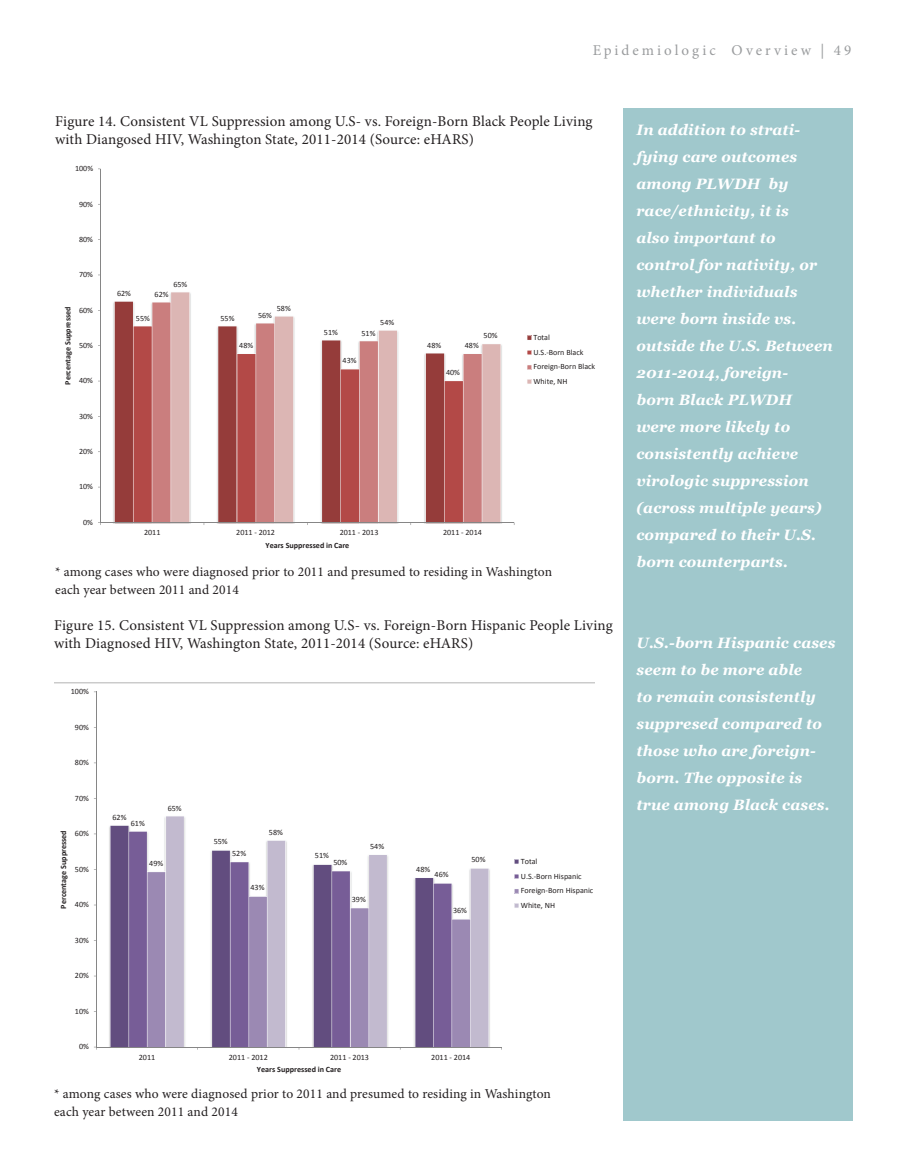
<style>
.page{position:relative;width:905px;height:1175px;background:#fff}
.page>*{position:absolute;margin:0;border:0;box-sizing:border-box;transform-origin:0 0}
.t1{font:italic 700 15px/27px "Georgia";letter-spacing:.01em;color:#fff}
.t2{font:15px/18px "Minion Pro";letter-spacing:.01em;color:#231f20}
.t3{font:15px "Minion Pro";letter-spacing:.2em;color:#9a9c9e}
.t4{font:13.5px/18px "Minion Pro";letter-spacing:.01em;color:#231f20}
.t5{font:8.1px/14.5px "Calibri";color:#231f20}
.t6{font:700 8.1px "Calibri";color:#231f20}
</style>
<div class="page">
<div style="left:623px;top:108px;width:229px;height:1012px;background:#a0c8cc"></div>
<svg style="left:98px;top:168px;width:434px;height:357px"></svg>
<svg style="left:54px;top:682px;width:540px;height:368px"></svg>
<p class="t3" style="left:592px;top:40px;width:260px">Epidemiologic Overview | 49</p>
<p class="t2" style="left:55px;top:112px;width:539px">Figure 14. Consistent VL Suppression among U.S- vs. Foreign-Born Black People Living with Diangosed HIV, Washington State, 2011-2014 (Source: eHARS)</p>
<p class="t5" style="left:75px;top:161px;width:20px">100%</p>
<p class="t5" style="left:79px;top:197px;width:15px">90%</p>
<p class="t5" style="left:79px;top:232px;width:15px">80%</p>
<p class="t5" style="left:79px;top:267px;width:15px">70%</p>
<p class="t6" style="left:63px;top:385px;width:80px;rotate:-90deg">Percentage Suppressed</p>
<p class="t5" style="left:79px;top:303px;width:15px">60%</p>
<p class="t5" style="left:79px;top:338px;width:15px">50%</p>
<p class="t5" style="left:79px;top:373px;width:15px">40%</p>
<p class="t5" style="left:79px;top:409px;width:15px">30%</p>
<p class="t5" style="left:79px;top:444px;width:15px">20%</p>
<p class="t5" style="left:79px;top:479px;width:15px">10%</p>
<p class="t5" style="left:83px;top:515px;width:11px">0%</p>
<p class="t5" style="left:117px;top:286px;width:16px">62%</p>
<p class="t5" style="left:173px;top:277px;width:16px">65%</p>
<p class="t5" style="left:155px;top:287px;width:16px">62%</p>
<p class="t5" style="left:136px;top:311px;width:16px">55%</p>
<p class="t5" style="left:220px;top:311px;width:16px">55%</p>
<p class="t5" style="left:277px;top:301px;width:16px">58%</p>
<p class="t5" style="left:258px;top:308px;width:16px">56%</p>
<p class="t5" style="left:239px;top:338px;width:16px">48%</p>
<p class="t5" style="left:324px;top:325px;width:16px">51%</p>
<p class="t5" style="left:380px;top:315px;width:16px">54%</p>
<p class="t5" style="left:361px;top:325px;width:16px">51%</p>
<p class="t5" style="left:342px;top:353px;width:16px">43%</p>
<p class="t5" style="left:427px;top:338px;width:16px">48%</p>
<p class="t5" style="left:483px;top:328px;width:16px">50%</p>
<p class="t5" style="left:465px;top:338px;width:16px">48%</p>
<p class="t5" style="left:446px;top:365px;width:16px">40%</p>
<p class="t5" style="left:144px;top:525px;width:18px">2011</p>
<p class="t5" style="left:236px;top:525px;width:40px">2011 ‐ 2012</p>
<p class="t5" style="left:339px;top:525px;width:40px">2011 ‐ 2013</p>
<p class="t5" style="left:443px;top:525px;width:40px">2011 ‐ 2014</p>
<p class="t6" style="left:265px;top:539px;width:85px">Years Suppressed in Care</p>
<p class="t5" style="left:533px;top:330px;width:63px">Total<br>U.S.‐Born Black<br>Foreign‐Born Black<br>White, NH</p>
<p class="t4" style="left:55px;top:563px;width:498px">* among cases who were diagnosed prior to 2011 and presumed to residing in Washington each year between 2011 and 2014</p>
<p class="t2" style="left:54px;top:616px;width:560px">Figure 15. Consistent VL Suppression among U.S- vs. Foreign-Born Hispanic People Living with Diagnosed HIV, Washington State, 2011-2014 (Source: eHARS)</p>
<p class="t5" style="left:71px;top:684px;width:20px">100%</p>
<p class="t5" style="left:75px;top:720px;width:16px">90%</p>
<p class="t5" style="left:75px;top:755px;width:16px">80%</p>
<p class="t5" style="left:75px;top:791px;width:16px">70%</p>
<p class="t6" style="left:58px;top:908px;width:80px;rotate:-90deg">Percentage Suppressed</p>
<p class="t5" style="left:75px;top:826px;width:16px">60%</p>
<p class="t5" style="left:75px;top:862px;width:16px">50%</p>
<p class="t5" style="left:75px;top:897px;width:16px">40%</p>
<p class="t5" style="left:75px;top:933px;width:16px">30%</p>
<p class="t5" style="left:75px;top:968px;width:16px">20%</p>
<p class="t5" style="left:75px;top:1004px;width:16px">10%</p>
<p class="t5" style="left:79px;top:1039px;width:11px">0%</p>
<p class="t5" style="left:112px;top:810px;width:16px">62%</p>
<p class="t5" style="left:131px;top:815px;width:16px">61%</p>
<p class="t5" style="left:168px;top:800px;width:16px">65%</p>
<p class="t5" style="left:149px;top:855px;width:16px">49%</p>
<p class="t5" style="left:214px;top:834px;width:16px">55%</p>
<p class="t5" style="left:232px;top:846px;width:16px">52%</p>
<p class="t5" style="left:269px;top:824px;width:16px">58%</p>
<p class="t5" style="left:250px;top:880px;width:16px">43%</p>
<p class="t5" style="left:315px;top:848px;width:16px">51%</p>
<p class="t5" style="left:333px;top:855px;width:16px">50%</p>
<p class="t5" style="left:370px;top:839px;width:16px">54%</p>
<p class="t5" style="left:352px;top:891px;width:16px">39%</p>
<p class="t5" style="left:416px;top:861px;width:16px">48%</p>
<p class="t5" style="left:434px;top:867px;width:16px">46%</p>
<p class="t5" style="left:471px;top:852px;width:16px">50%</p>
<p class="t5" style="left:453px;top:902px;width:16px">36%</p>
<p class="t5" style="left:139px;top:1050px;width:18px">2011</p>
<p class="t5" style="left:229px;top:1050px;width:40px">2011 ‐ 2012</p>
<p class="t5" style="left:330px;top:1050px;width:40px">2011 ‐ 2013</p>
<p class="t5" style="left:431px;top:1050px;width:41px">2011 ‐ 2014</p>
<p class="t6" style="left:257px;top:1064px;width:86px">Years Suppressed in Care</p>
<p class="t5" style="left:521px;top:854px;width:74px">Total<br>U.S.‐Born Hispanic<br>Foreign‐Born Hispanic<br>White, NH</p>
<p class="t4" style="left:54px;top:1085px;width:498px">* among cases who were diagnosed prior to 2011 and presumed to residing in Washington each year between 2011 and 2014</p>
<p class="t1" style="left:636px;top:116px;width:198px">In addition to strati&shy;fying care outcomes among PLWDH by race/ethnicity, it is<br>also important to control for nativity, or whether individuals were born inside vs. outside the U.S. Between<br>2011-2014, foreign-<br>born Black PLWDH were more likely to consistently achieve virologic suppression (across multiple years) compared to their U.S. born counterparts.</p>
<p class="t1" style="left:636px;top:629px;width:200px">U.S.-born Hispanic cases seem to be more able<br>to remain consistently suppresed compared to those who are foreign&shy;born. The opposite is true among Black cases.</p>
</div>
